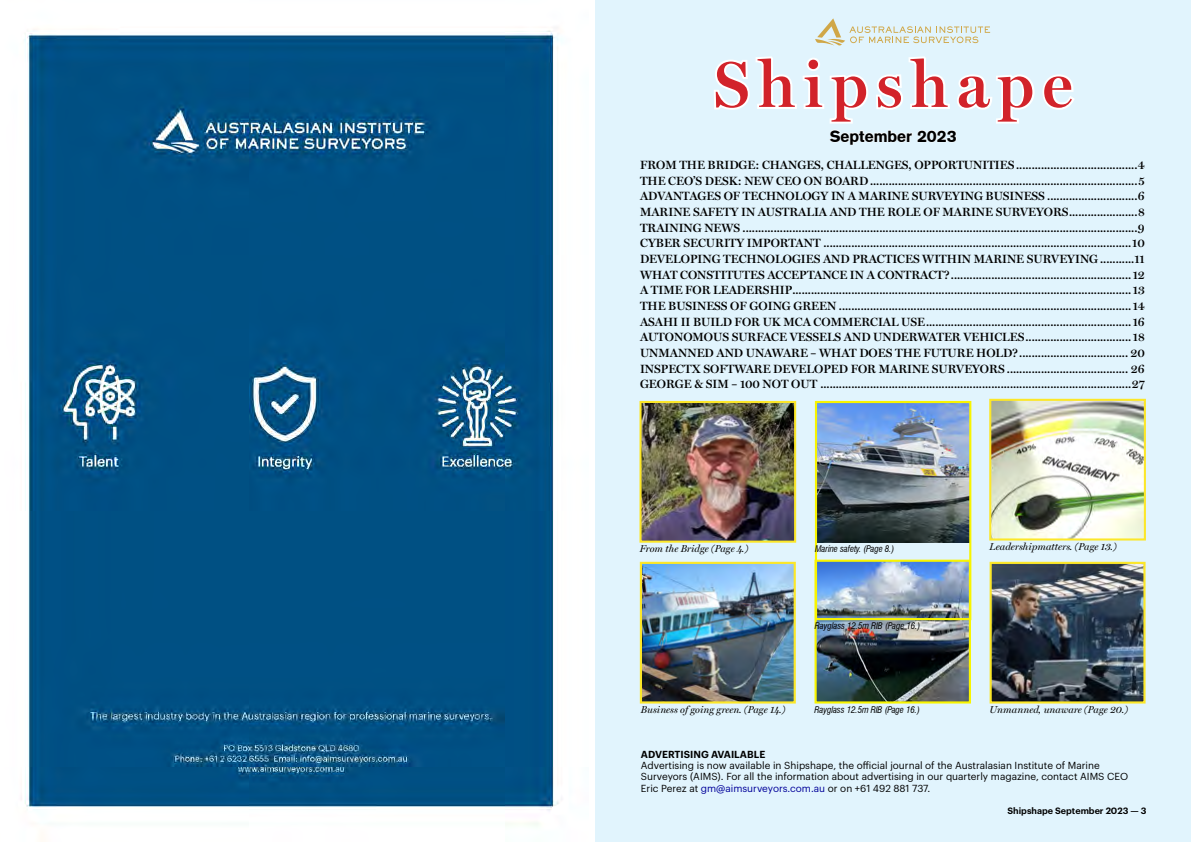
<style>
.page{position:relative;width:1191px;height:842px;background:#fff}
.page>*{position:absolute;margin:0;border:0;box-sizing:border-box;transform-origin:0 0}
.t1{font:600 65px "Miller Display";letter-spacing:.13em;color:#d2232a}
.t2{font:16px "Gothic 725 BT Black A";color:#000}
.t3{font:600 12px/15.6px "Miller Display";color:#000;text-align:justify}
.t4{font:10px/11px "Graphik";color:#000}
.t5{font:italic 10px "Miller Display";color:#000}
.t6{font:600 10px "Graphik";color:#000}
.t7{font:italic condensed 9px "Swiss 721 BT";letter-spacing:-.01em;color:#000}
.t8{font:600 9px "Graphik";color:#000}
.s1{color:#009}
</style>
<div class="page">
<div style="left:595px;top:0;width:596px;height:842px;background:#e1f4fd"></div>
<img style="left:21px;top:30px;width:541px;height:795px">
<img style="left:992px;top:402px;width:151px;height:135px">
<div style="left:989px;top:399px;width:157px;height:141px;border:2px solid #fce729"></div>
<img style="left:643px;top:565px;width:150px;height:135px">
<div style="left:640px;top:562px;width:156px;height:141px;border:2px solid #fce729"></div>
<img style="left:817px;top:563px;width:151px;height:137px">
<div style="left:814px;top:560px;width:157px;height:143px;border:2px solid #f8f400"></div>
<img style="left:992px;top:565px;width:150px;height:135px">
<div style="left:989px;top:562px;width:156px;height:141px;border:2px solid #fce729"></div>
<svg style="left:714px;top:56px;width:361px;height:89px"></svg>
<svg style="left:815px;top:18px;width:175px;height:28px"></svg>
<img style="left:818px;top:404px;width:150px;height:139px">
<div style="left:815px;top:401px;width:156px;height:219px;border:2px solid #f8f400"></div>
<img style="left:642px;top:404px;width:151px;height:136px">
<div style="left:639px;top:401px;width:157px;height:142px;border:2px solid #fce729"></div>
<h1 class="t1" style="left:713px;top:46px;width:360px">Shipshape</h1>
<h2 class="t2" style="left:829px;top:126px;width:128px">September 2023</h2>
<p class="t3" style="left:640px;top:157px;width:506px">FROM THE BRIDGE: CHANGES, CHALLENGES, OPPORTUNITIES .......................................4<br>THE CEO’S DESK: NEW CEO ON BOARD......................................................................................5<br>ADVANTAGES OF TECHNOLOGY IN A MARINE SURVEYING BUSINESS .............................6<br>MARINE SAFETY IN AUSTRALIA AND THE ROLE OF MARINE SURVEYORS......................8<br>TRAINING NEWS ...............................................................................................................................9<br>CYBER SECURITY IMPORTANT ...................................................................................................10<br>DEVELOPING TECHNOLOGIES AND PRACTICES WITHIN MARINE SURVEYING ...........11<br>WHAT CONSTITUTES ACCEPTANCE IN A CONTRACT?.......................................................... 12<br>A TIME FOR LEADERSHIP............................................................................................................. 13<br>THE BUSINESS OF GOING GREEN .............................................................................................. 14<br>ASAHI II BUILD FOR UK MCA COMMERCIAL USE.................................................................. 16<br>AUTONOMOUS SURFACE VESSELS AND UNDERWATER VEHICLES.................................. 18<br>UNMANNED AND UNAWARE – WHAT DOES THE FUTURE HOLD?................................... 20<br>INSPECTX SOFTWARE DEVELOPED FOR MARINE SURVEYORS ....................................... 26<br>GEORGE &amp; SIM – 100 NOT OUT ....................................................................................................27</p>
<p class="t5" style="left:640px;top:543px;width:110px">From the Bridge (Page 4.)</p>
<p class="t7" style="left:815px;top:543px;width:81px">Marine safety. (Page 8.)</p>
<p class="t7" style="left:815px;top:621px;width:107px">Rayglass 12.5m RIB (Page 16.)</p>
<p class="t5" style="left:989px;top:541px;width:129px">Leadershipmatters. (Page 13.)</p>
<p class="t5" style="left:641px;top:704px;width:146px">Business of going green. (Page 14.)</p>
<p class="t7" style="left:814px;top:704px;width:107px">Rayglass 12.5m RIB (Page 16.)</p>
<p class="t5" style="left:989px;top:704px;width:140px">Unmanned, unaware (Page 20.)</p>
<p class="t6" style="left:641px;top:747px;width:126px">ADVERTISING AVAILABLE</p>
<p class="t4" style="left:641px;top:759px;width:489px">Advertising is now available in Shipshape, the official journal of the Australasian Institute of Marine<br>Surveyors (AIMS). For all the information about advertising in our quarterly magazine, contact AIMS CEO</p>
<p class="t4" style="left:641px;top:782px;width:291px">Eric Perez at <span class="s1">gm@aimsurveyors.com.au</span> or on +61 492 881 737.</p>
<p class="t8" style="left:1007px;top:804px;width:140px">Shipshape September 2023 — 3</p>
</div>
